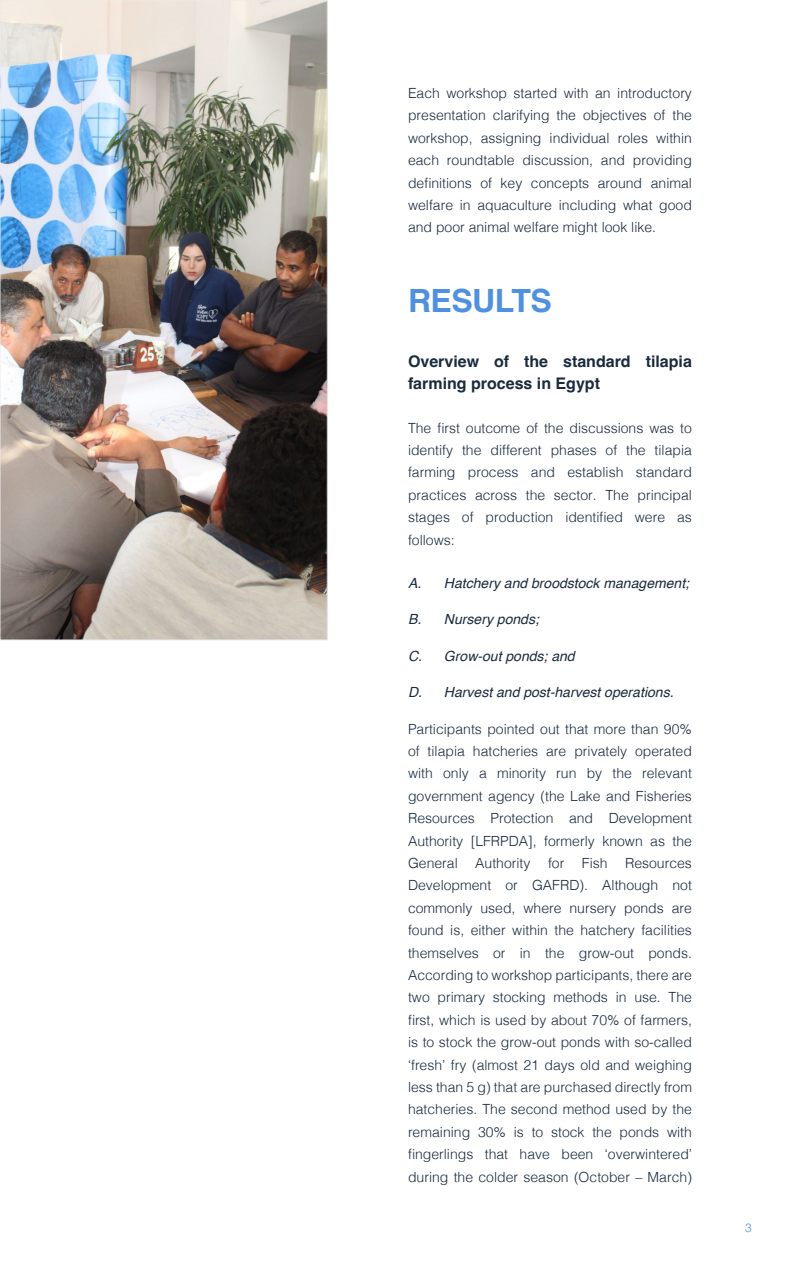
<style>
.page{position:relative;width:800px;height:1280px;background:#fff}
.page>*{position:absolute;margin:0;border:0;box-sizing:border-box;transform-origin:0 0}
.t1{font:32px "font 000000002 b 7 b 782 b";letter-spacing:-.015em;color:#4e90e1}
.t2{font:16px/22.4px "font 000000002 b 7 b 782 b";color:#1b2b3e}
.t3{font:14px/22.4px "font 000000002 b 7 b 782 b";color:#1b2b3e;text-align:justify}
.t4{font:12px "font 000000002 b 7 b 782 b";color:#4e90e1}
</style>
<div class="page">
<img style="left:2px;top:2px;width:324px;height:636px">
<p class="t3" style="left:408px;top:83px;width:286px">Each workshop started with an introductory presentation clarifying the objectives of the workshop, assigning individual roles within each roundtable discussion, and providing definitions of key concepts around animal welfare in aquaculture including what good and poor animal welfare might look like.</p>
<h1 class="t1" style="left:408px;top:288px;width:145px">RESULTS</h1>
<p class="t2" style="left:408px;top:351px;width:285px">Overview of the standard tilapia farming process in Egypt</p>
<p class="t3" style="left:408px;top:418px;width:286px">The first outcome of the discussions was to identify the different phases of the tilapia farming process and establish standard practices across the sector. The principal stages of production identified were as follows:</p>
<p class="t3" style="left:408px;top:573px;width:283px">A. Hatchery and broodstock management;</p>
<p class="t3" style="left:408px;top:609px;width:132px">B. Nursery ponds;</p>
<p class="t3" style="left:408px;top:646px;width:168px">C. Grow-out ponds; and</p>
<p class="t3" style="left:408px;top:682px;width:267px">D. Harvest and post-harvest operations.</p>
<p class="t3" style="left:408px;top:719px;width:286px">Participants pointed out that more than 90% of tilapia hatcheries are privately operated with only a minority run by the relevant government agency (the Lake and Fisheries Resources Protection and Development Authority [LFRPDA], formerly known as the General</p>
<p class="t3" style="left:475px;top:853px;width:57px">Authority</p>
<p class="t3" style="left:548px;top:853px;width:18px">for</p>
<p class="t3" style="left:582px;top:853px;width:27px">Fish</p>
<p class="t3" style="left:408px;top:853px;width:286px;text-indent:217px">Resources Development or GAFRD). Although not commonly used, where nursery ponds are found is, either within the hatchery facilities themselves or in the grow-out ponds.<br>According to workshop participants, there are two primary stocking methods in use. The first, which is used by about 70% of farmers, is to stock the grow-out ponds with so-called ‘fresh’ fry (almost 21 days old and weighing less than 5 g) that are purchased directly from hatcheries. The second method used by the remaining 30% is to stock the ponds with fingerlings that have been ‘overwintered’ during the colder season (October – March)</p>
<p class="t4" style="left:745px;top:1223px;width:8px">3</p>
</div>
